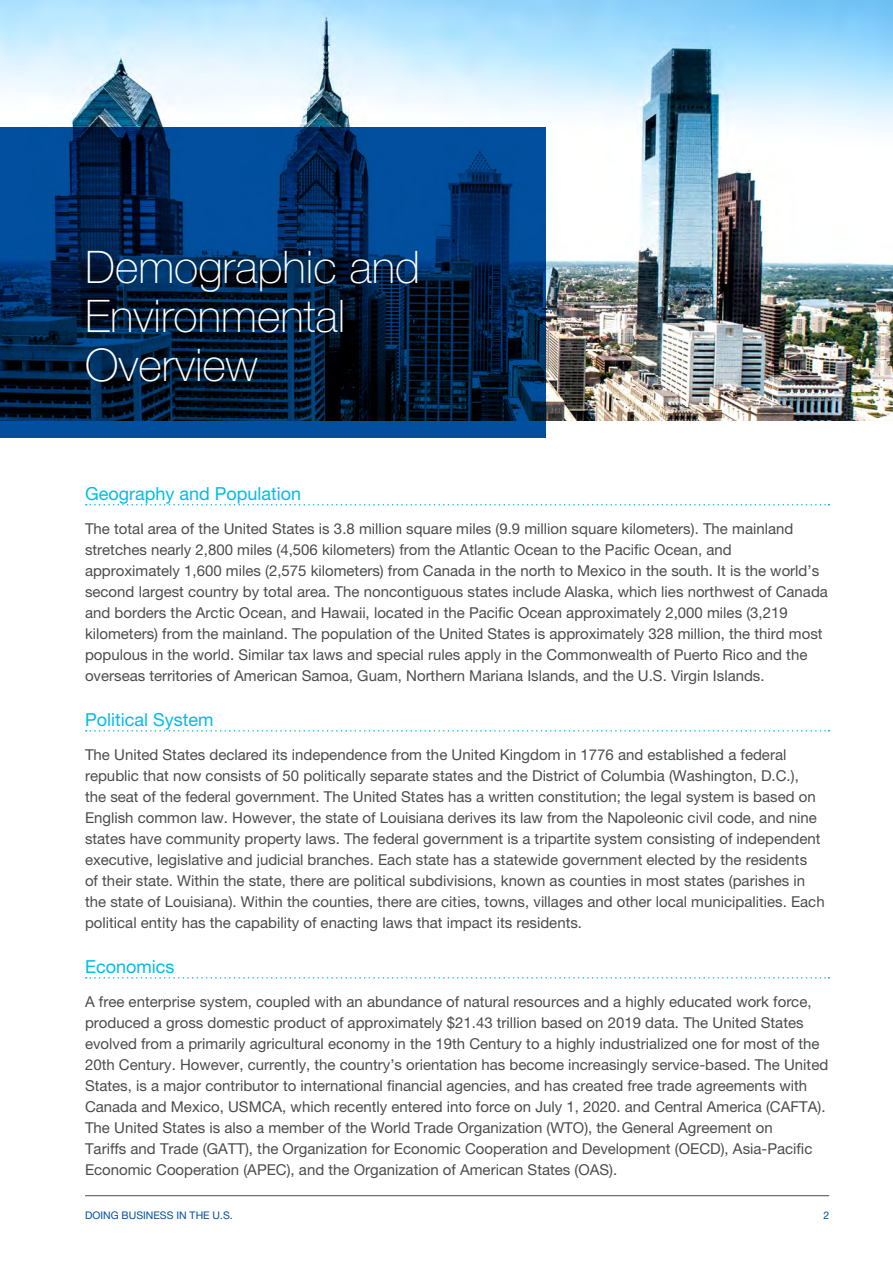
<style>
.page{position:relative;width:893px;height:1263px;background:#fff}
.page>*{position:absolute;margin:0;border:0;box-sizing:border-box;transform-origin:0 0}
.chapter-heading{font:100 45px/48.8px "Helvetica Neue LT Pro";color:#fff}
.chapter-subhead{font:18px "Helvetica Neue LT Pro";color:#02bce8}
.body{font:15px/21px "Helvetica Neue LT Pro";color:#4b4c4d}
.t1{font:10.5px "Helvetica Neue LT Pro";color:#014f9e}
</style>
<div class="page">
<hr style="left:85px;top:1195px;width:744px;height:1px;background:#4b4c4d">
<svg style="left:86px;top:504px;width:743px;height:1px"></svg>
<svg style="left:86px;top:730px;width:743px;height:1px"></svg>
<svg style="left:86px;top:977px;width:743px;height:1px"></svg>
<img style="left:0;top:0;width:893px;height:421px">
<svg style="left:0;top:128px;width:546px;height:310px;background:#002a56"></svg>
<p class="chapter-heading" style="left:85px;top:243px;width:337px">Demographic and<br>Environmental<br>Overview</p>
<p class="chapter-subhead" style="left:85px;top:483px;width:218px">Geography and Population</p>
<p class="body" style="left:85px;top:517px;width:744px">The total area of the United States is 3.8 million square miles (9.9 million square kilometers). The mainland stretches nearly 2,800 miles (4,506 kilometers) from the Atlantic Ocean to the Pacific Ocean, and approximately 1,600 miles (2,575 kilometers) from Canada in the north to Mexico in the south. It is the world’s second largest country by total area. The noncontiguous states include Alaska, which lies northwest of Canada and borders the Arctic Ocean, and Hawaii, located in the Pacific Ocean approximately 2,000 miles (3,219 kilometers) from the mainland. The population of the United States is approximately 328 million, the third most populous in the world. Similar tax laws and special rules apply in the Commonwealth of Puerto Rico and the overseas territories of American Samoa, Guam, Northern Mariana Islands, and the U.S. Virgin Islands.</p>
<p class="chapter-subhead" style="left:85px;top:709px;width:130px">Political System</p>
<p class="body" style="left:85px;top:743px;width:741px">The United States declared its independence from the United Kingdom in 1776 and established a federal republic that now consists of 50 politically separate states and the District of Columbia (Washington, D.C.),<br>the seat of the federal government. The United States has a written constitution; the legal system is based on English common law. However, the state of Louisiana derives its law from the Napoleonic civil code, and nine states have community property laws. The federal government is a tripartite system consisting of independent executive, legislative and judicial branches. Each state has a statewide government elected by the residents<br>of their state. Within the state, there are political subdivisions, known as counties in most states (parishes in the state of Louisiana). Within the counties, there are cities, towns, villages and other local municipalities. Each political entity has the capability of enacting laws that impact its residents.</p>
<p class="chapter-subhead" style="left:85px;top:956px;width:91px">Economics</p>
<p class="body" style="left:85px;top:990px;width:745px">A free enterprise system, coupled with an abundance of natural resources and a highly educated work force, produced a gross domestic product of approximately $21.43 trillion based on 2019 data. The United States evolved from a primarily agricultural economy in the 19th Century to a highly industrialized one for most of the 20th Century. However, currently, the country’s orientation has become increasingly service-based. The United States, is a major contributor to international financial agencies, and has created free trade agreements with Canada and Mexico, USMCA, which recently entered into force on July 1, 2020. and Central America (CAFTA).<br>The United States is also a member of the World Trade Organization (WTO), the General Agreement on<br>Tariffs and Trade (GATT), the Organization for Economic Cooperation and Development (OECD), Asia-Pacific Economic Cooperation (APEC), and the Organization of American States (OAS).</p>
<p class="t1" style="left:85px;top:1209px;width:149px">DOING BUSINESS IN THE U.S.</p>
<p class="t1" style="left:823px;top:1209px;width:7px">2</p>
</div>
